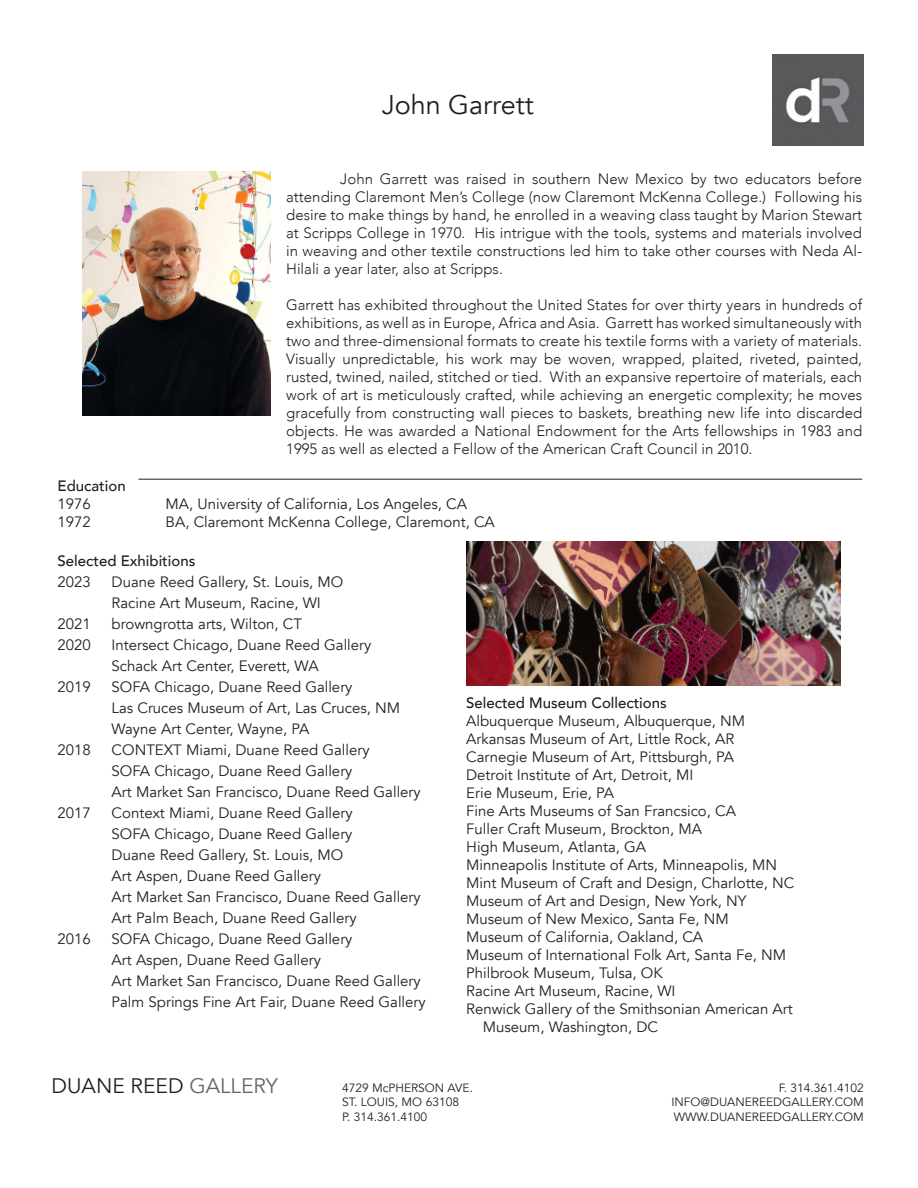
<style>
.page{position:relative;width:918px;height:1188px;background:#fff}
.page>*{position:absolute;margin:0;border:0;box-sizing:border-box;transform-origin:0 0}
.t1{font:27px "Avenir";color:#231f20}
.t2{font:21px "Avenir";color:#231f20}
.t3{font:15px/21px "Avenir";color:#231f20}
.t4{font:300 15px/18px "Avenir";color:#231f20;text-align:justify}
.t5{font:500 15px "Avenir";color:#231f20}
.t6{font:12px "Avenir";color:#231f20}
.s1{color:#656565}
</style>
<div class="page">
<img style="left:772px;top:55px;width:91px;height:91px">
<img style="left:82px;top:171px;width:188px;height:245px">
<hr style="left:138px;top:479px;width:724px;height:1px;background:#231f20">
<img style="left:466px;top:541px;width:374px;height:144px">
<p class="t1" style="left:382px;top:89px;width:153px">John Garrett</p>
<p class="t4" style="left:286px;top:170px;width:578px;text-indent:54px">John Garrett was raised in southern New Mexico by two educators before attending Claremont Men’s College (now Claremont McKenna College.) Following his desire to make things by hand, he enrolled in a weaving class taught by Marion Stewart at Scripps College in 1970. His intrigue with the tools, systems and materials involved in weaving and other textile constructions led him to take other courses with Neda Al-Hilali a year later, also at Scripps.</p>
<p class="t4" style="left:286px;top:296px;width:578px">Garrett has exhibited throughout the United States for over thirty years in hundreds of exhibitions, as well as in Europe, Africa and Asia. Garrett has worked simultaneously with two and three-dimensional formats to create his textile forms with a variety of materials.<br>Visually unpredictable, his work may be woven, wrapped, plaited, riveted, painted, rusted, twined, nailed, stitched or tied. With an expansive repertoire of materials, each work of art is meticulously crafted, while achieving an energetic complexity; he moves gracefully from constructing wall pieces to baskets, breathing new life into discarded objects. He was awarded a National Endowment for the Arts fellowships in 1983 and 1995 as well as elected a Fellow of the American Craft Council in 2010.</p>
<p class="t5" style="left:58px;top:473px;width:70px">Education</p>
<p class="t3" style="left:58px;top:494px;width:35px">1976</p>
<p class="t3" style="left:166px;top:494px;width:303px">MA, University of California, Los Angeles, CA</p>
<p class="t3" style="left:58px;top:512px;width:35px">1972</p>
<p class="t3" style="left:166px;top:512px;width:331px">BA, Claremont McKenna College, Claremont, CA</p>
<p class="t5" style="left:58px;top:548px;width:139px">Selected Exhibitions</p>
<p class="t3" style="left:58px;top:572px;width:35px">2023</p>
<p class="t3" style="left:112px;top:572px;width:233px">Duane Reed Gallery, St. Louis, MO</p>
<p class="t3" style="left:112px;top:593px;width:211px">Racine Art Museum, Racine, WI</p>
<p class="t3" style="left:58px;top:614px;width:35px">2021</p>
<p class="t3" style="left:112px;top:614px;width:192px">browngrotta arts, Wilton, CT</p>
<p class="t3" style="left:58px;top:635px;width:35px">2020</p>
<p class="t3" style="left:112px;top:635px;width:261px">Intersect Chicago, Duane Reed Gallery<br>Schack Art Center, Everett, WA</p>
<p class="t3" style="left:58px;top:677px;width:35px">2019</p>
<p class="t3" style="left:112px;top:677px;width:242px">SOFA Chicago, Duane Reed Gallery</p>
<p class="t3" style="left:112px;top:698px;width:290px">Las Cruces Museum of Art, Las Cruces, NM</p>
<p class="t3" style="left:112px;top:719px;width:199px">Wayne Art Center, Wayne, PA</p>
<p class="t3" style="left:58px;top:740px;width:35px">2018</p>
<p class="t3" style="left:112px;top:740px;width:260px">CONTEXT Miami, Duane Reed Gallery</p>
<p class="t3" style="left:112px;top:761px;width:242px">SOFA Chicago, Duane Reed Gallery</p>
<p class="t3" style="left:112px;top:782px;width:311px">Art Market San Francisco, Duane Reed Gallery</p>
<p class="t3" style="left:58px;top:803px;width:35px">2017</p>
<p class="t3" style="left:112px;top:803px;width:243px">Context Miami, Duane Reed Gallery</p>
<p class="t3" style="left:112px;top:824px;width:242px">SOFA Chicago, Duane Reed Gallery</p>
<p class="t3" style="left:112px;top:845px;width:233px">Duane Reed Gallery, St. Louis, MO</p>
<p class="t3" style="left:112px;top:866px;width:211px">Art Aspen, Duane Reed Gallery</p>
<p class="t3" style="left:112px;top:887px;width:311px">Art Market San Francisco, Duane Reed Gallery</p>
<p class="t3" style="left:112px;top:908px;width:247px">Art Palm Beach, Duane Reed Gallery</p>
<p class="t3" style="left:58px;top:929px;width:35px">2016</p>
<p class="t3" style="left:112px;top:929px;width:242px">SOFA Chicago, Duane Reed Gallery</p>
<p class="t3" style="left:112px;top:950px;width:211px">Art Aspen, Duane Reed Gallery</p>
<p class="t3" style="left:112px;top:971px;width:311px">Art Market San Francisco, Duane Reed Gallery</p>
<p class="t3" style="left:112px;top:992px;width:316px">Palm Springs Fine Art Fair, Duane Reed Gallery</p>
<p class="t5" style="left:466px;top:690px;width:202px">Selected Museum Collections</p>
<p class="t3" style="left:466px;top:711px;width:280px">Albuquerque Museum, Albuquerque, NM</p>
<p class="t3" style="left:466px;top:729px;width:270px">Arkansas Museum of Art, Little Rock, AR</p>
<p class="t3" style="left:466px;top:747px;width:269px">Carnegie Museum of Art, Pittsburgh, PA</p>
<p class="t3" style="left:466px;top:765px;width:229px">Detroit Institute of Art, Detroit, MI</p>
<p class="t3" style="left:466px;top:783px;width:149px">Erie Museum, Erie, PA</p>
<p class="t3" style="left:466px;top:801px;width:271px">Fine Arts Museums of San Francsico, CA</p>
<p class="t3" style="left:466px;top:820px;width:237px;line-height:18px">Fuller Craft Museum, Brockton, MA<br>High Museum, Atlanta, GA</p>
<p class="t3" style="left:466px;top:855px;width:312px">Minneapolis Institute of Arts, Minneapolis, MN</p>
<p class="t3" style="left:466px;top:873px;width:330px">Mint Museum of Craft and Design, Charlotte, NC</p>
<p class="t3" style="left:466px;top:891px;width:282px">Museum of Art and Design, New York, NY</p>
<p class="t3" style="left:466px;top:909px;width:264px">Museum of New Mexico, Santa Fe, NM</p>
<p class="t3" style="left:466px;top:927px;width:239px">Museum of California, Oakland, CA</p>
<p class="t3" style="left:466px;top:945px;width:321px">Museum of International Folk Art, Santa Fe, NM</p>
<p class="t3" style="left:466px;top:963px;width:198px">Philbrook Museum, Tulsa, OK</p>
<p class="t3" style="left:466px;top:981px;width:211px">Racine Art Museum, Racine, WI</p>
<p class="t3" style="left:466px;top:999px;width:328px">Renwick Gallery of the Smithsonian American Art</p>
<p class="t3" style="left:483px;top:1017px;width:177px">Museum, Washington, DC</p>
<h2 class="t2" style="left:52px;top:1073px;width:228px">DUANE REED <span class="s1">GALLERY</span></h2>
<p class="t6" style="left:342px;top:1081px;width:133px">4729 McPHERSON AVE.</p>
<p class="t6" style="left:779px;top:1081px;width:87px">F. 314.361.4102</p>
<p class="t6" style="left:342px;top:1095px;width:119px">ST. LOUIS, MO 63108</p>
<p class="t6" style="left:671px;top:1095px;width:194px">INFO@DUANEREEDGALLERY.COM</p>
<p class="t6" style="left:342px;top:1110px;width:87px">P. 314.361.4100</p>
<p class="t6" style="left:674px;top:1110px;width:192px">WWW.DUANEREEDGALLERY.COM</p>
</div>
